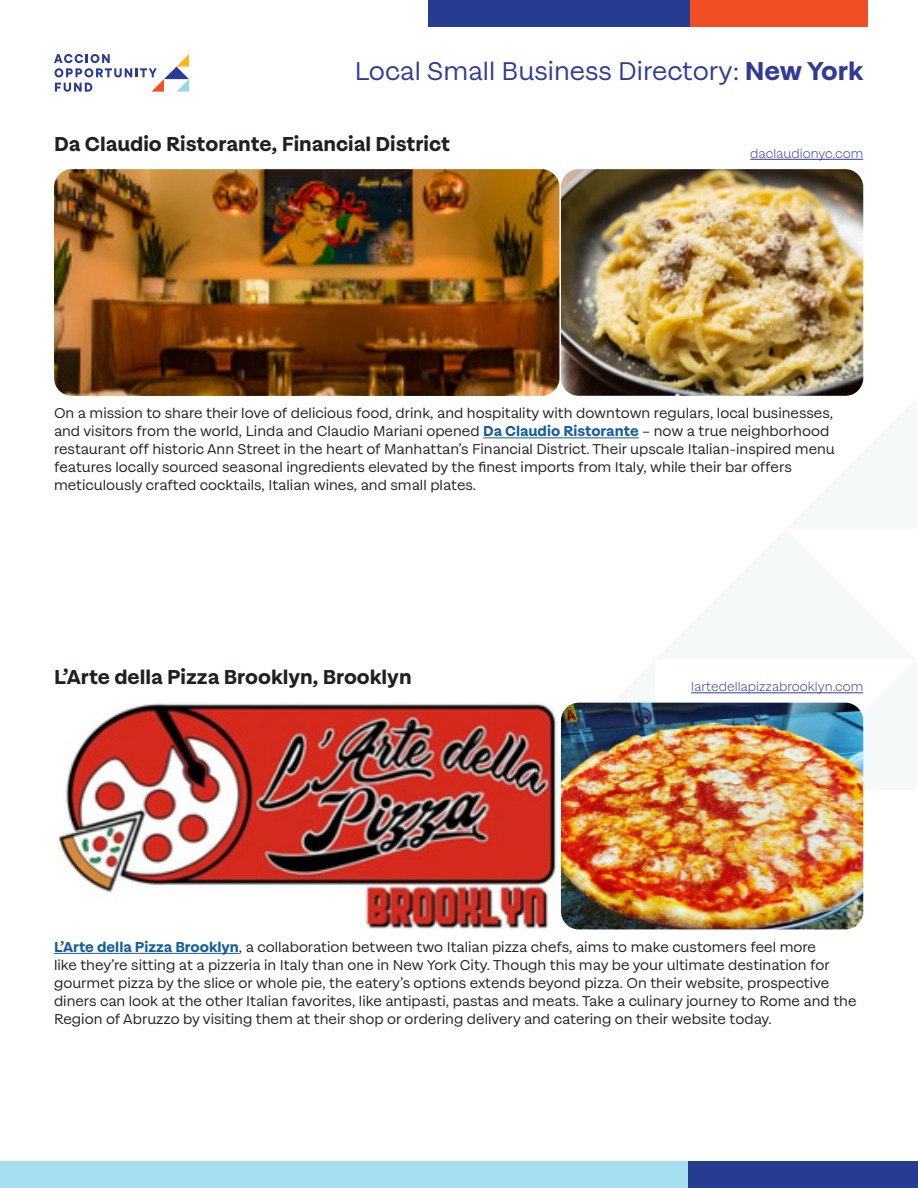
<style>
.page{position:relative;width:918px;height:1188px;background:#fff}
.page>*{position:absolute;margin:0;border:0;box-sizing:border-box;transform-origin:0 0}
.t1{font:27px "Magazine Grotesque";color:#313b97}
.t2{font:700 21px "Magazine Grotesque";color:#231f20}
.t3{font:15px/18px "Magazine Grotesque";color:#231f20}
.t4{font:300 13.5px "Magazine Grotesque";color:#313b97}
.s1{font-weight:700}
.s2{font-weight:700;color:#175d9e}
</style>
<div class="page">
<svg style="left:54px;top:54px;width:135px;height:38px"></svg>
<div style="left:429px;top:0;width:261px;height:27px;background:#253c90"></div>
<div style="left:0;top:1161px;width:688px;height:27px;background:#a6def0"></div>
<div style="left:688px;top:1161px;width:230px;height:27px;background:#253c90"></div>
<div style="left:690px;top:0;width:178px;height:27px;background:#f04e25"></div>
<svg style="left:524px;top:438px;width:340px;height:352px"></svg>
<hr style="left:483px;top:437px;width:156px;height:1px;background:#175d9e">
<img style="left:54px;top:169px;width:505px;height:227px">
<img style="left:561px;top:169px;width:302px;height:227px">
<hr style="left:54px;top:953px;width:185px;height:1px;background:#175d9e">
<img style="left:59px;top:703px;width:498px;height:226px">
<img style="left:561px;top:703px;width:302px;height:226px">
<hr style="left:750px;top:159px;width:113px;height:1px;background:#313b97">
<hr style="left:691px;top:692px;width:172px;height:1px;background:#313b97">
<p class="t1" style="left:355px;top:57px;width:510px">Local Small Business Directory: <span class="s1">New York</span></p>
<p class="t2" style="left:54px;top:132px;width:397px">Da Claudio Ristorante, Financial District</p>
<p class="t4" style="left:750px;top:147px;width:114px">daclaudionyc.com</p>
<p class="t3" style="left:54px;top:405px;width:782px">On a mission to share their love of delicious food, drink, and hospitality with downtown regulars, local businesses, and visitors from the world, Linda and Claudio Mariani opened <span class="s2">Da Claudio Ristorante</span> – now a true neighborhood restaurant off historic Ann Street in the heart of Manhattan’s Financial District. Their upscale Italian-inspired menu features locally sourced seasonal ingredients elevated by the finest imports from Italy, while their bar offers meticulously crafted cocktails, Italian wines, and small plates.</p>
<p class="t2" style="left:54px;top:665px;width:359px">L’Arte della Pizza Brooklyn, Brooklyn</p>
<p class="t4" style="left:691px;top:680px;width:174px">lartedellapizzabrooklyn.com</p>
<p class="t3" style="left:54px;top:938px;width:804px"><span class="s2">L’Arte della Pizza Brooklyn</span>, a collaboration between two Italian pizza chefs, aims to make customers feel more<br>like they’re sitting at a pizzeria in Italy than one in New York City. Though this may be your ultimate destination for gourmet pizza by the slice or whole pie, the eatery’s options extends beyond pizza. On their website, prospective diners can look at the other Italian favorites, like antipasti, pastas and meats. Take a culinary journey to Rome and the Region of Abruzzo by visiting them at their shop or ordering delivery and catering on their website today.</p>
</div>
